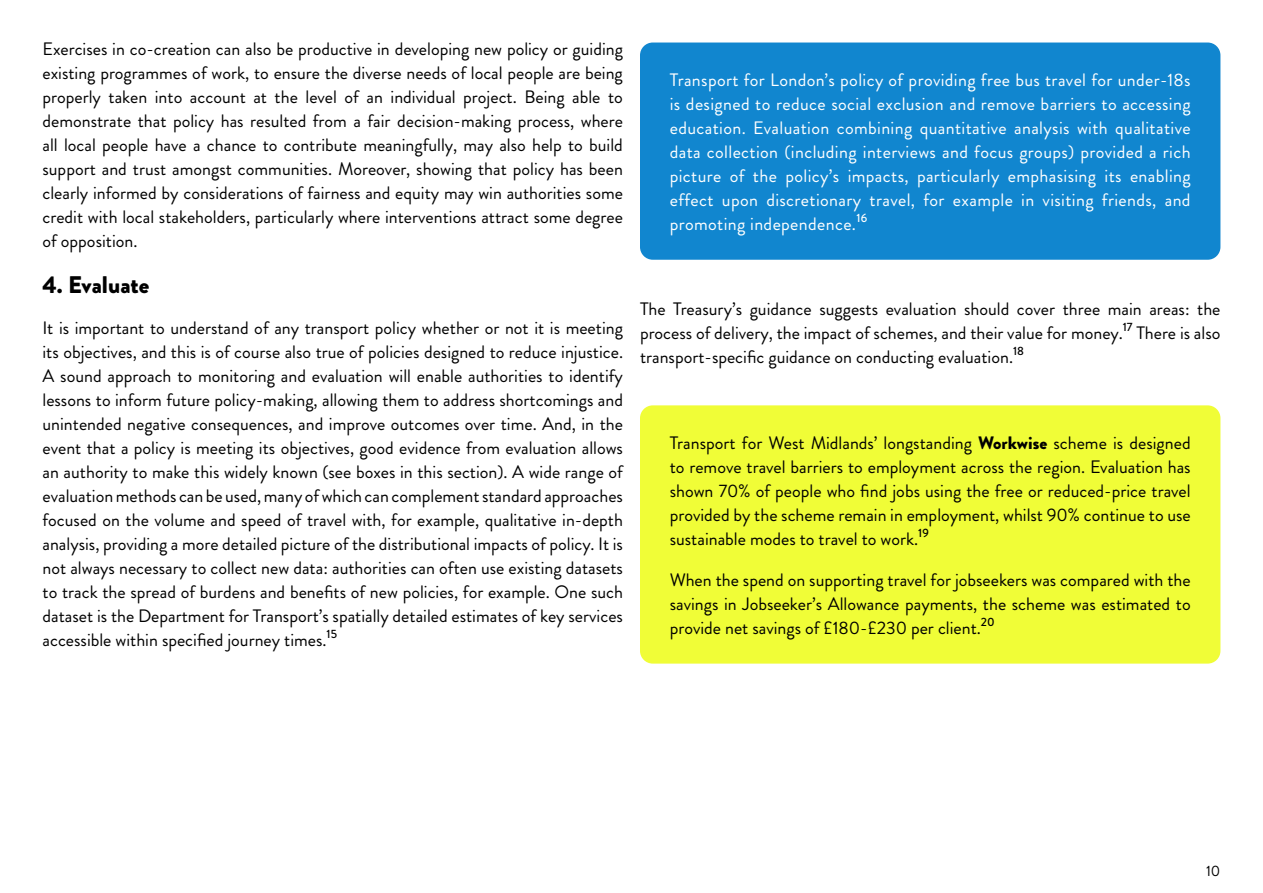
<style>
.page{position:relative;width:1263px;height:893px;background:#fff}
.page>*{position:absolute;margin:0;border:0;box-sizing:border-box;transform-origin:0 0}
.t1{font:900 24px "Brandon Grotesque";color:#000}
.t2{font:18px/24px "Brandon Grotesque";color:#000;text-align:justify}
.t3{font:18px/24px "Brandon Grotesque";letter-spacing:.02em;color:#fff;text-align:justify}
.t4{font:15px "Brandon Grotesque";color:#000}
.s1{font-weight:900}
</style>
<div class="page">
<div style="left:640px;top:43px;width:580px;height:217px;background:#1186cf;border-radius:13px"></div>
<div style="left:640px;top:405px;width:580px;height:259px;background:#f0fd37;border-radius:13px"></div>
<p class="t2" style="left:43px;top:37px;width:582px">Exercises in co-creation can also be productive in developing new policy or guiding existing programmes of work, to ensure the diverse needs of local people are being properly taken into account at the level of an individual project. Being able to demonstrate that policy has resulted from a fair decision-making process, where all local people have a chance to contribute meaningfully, may also help to build support and trust amongst communities. Moreover, showing that policy has been clearly informed by considerations of fairness and equity may win authorities some credit with local stakeholders, particularly where interventions attract some degree of opposition.</p>
<h1 class="t1" style="left:43px;top:268px;width:108px">4. Evaluate</h1>
<p class="t2" style="left:43px;top:316px;width:582px">It is important to understand of any transport policy whether or not it is meeting its objectives, and this is of course also true of policies designed to reduce injustice.<br>A sound approach to monitoring and evaluation will enable authorities to identify lessons to inform future policy-making, allowing them to address shortcomings and unintended negative consequences, and improve outcomes over time. And, in the event that a policy is meeting its objectives, good evidence from evaluation allows an authority to make this widely known (see boxes in this section). A wide range of evaluation methods can be used, many of which can complement standard approaches focused on the volume and speed of travel with, for example, qualitative in-depth analysis, providing a more detailed picture of the distributional impacts of policy. It is not always necessary to collect new data: authorities can often use existing datasets to track the spread of burdens and benefits of new policies, for example. One such dataset is the Department for Transport’s spatially detailed estimates of key services accessible within specified journey times.<sup>15</sup></p>
<p class="t3" style="left:670px;top:68px;width:522px">Transport for London’s policy of providing free bus travel for under-18s is designed to reduce social exclusion and remove barriers to accessing education. Evaluation combining quantitative analysis with qualitative data collection (including interviews and focus groups) provided a rich picture of the policy’s impacts, particularly emphasising its enabling effect upon discretionary travel, for example in visiting friends, and promoting independence.<sup>16</sup></p>
<p class="t2" style="left:640px;top:297px;width:582px">The Treasury’s guidance suggests evaluation should cover three main areas: the process of delivery, the impact of schemes, and their value for money.<sup>17</sup> There is also transport-specific guidance on conducting evaluation.<sup>18</sup></p>
<p class="t2" style="left:670px;top:431px;width:522px">Transport for West Midlands’ longstanding <span class="s1">Workwise</span> scheme is designed to remove travel barriers to employment across the region. Evaluation has shown 70% of people who find jobs using the free or reduced-price travel provided by the scheme remain in employment, whilst 90% continue to use sustainable modes to travel to work.<sup>19</sup></p>
<p class="t2" style="left:670px;top:568px;width:522px">When the spend on supporting travel for jobseekers was compared with the savings in Jobseeker’s Allowance payments, the scheme was estimated to provide net savings of £180-£230 per client.<sup>20</sup></p>
<p class="t4" style="left:1206px;top:860px;width:16px">10</p>
</div>
